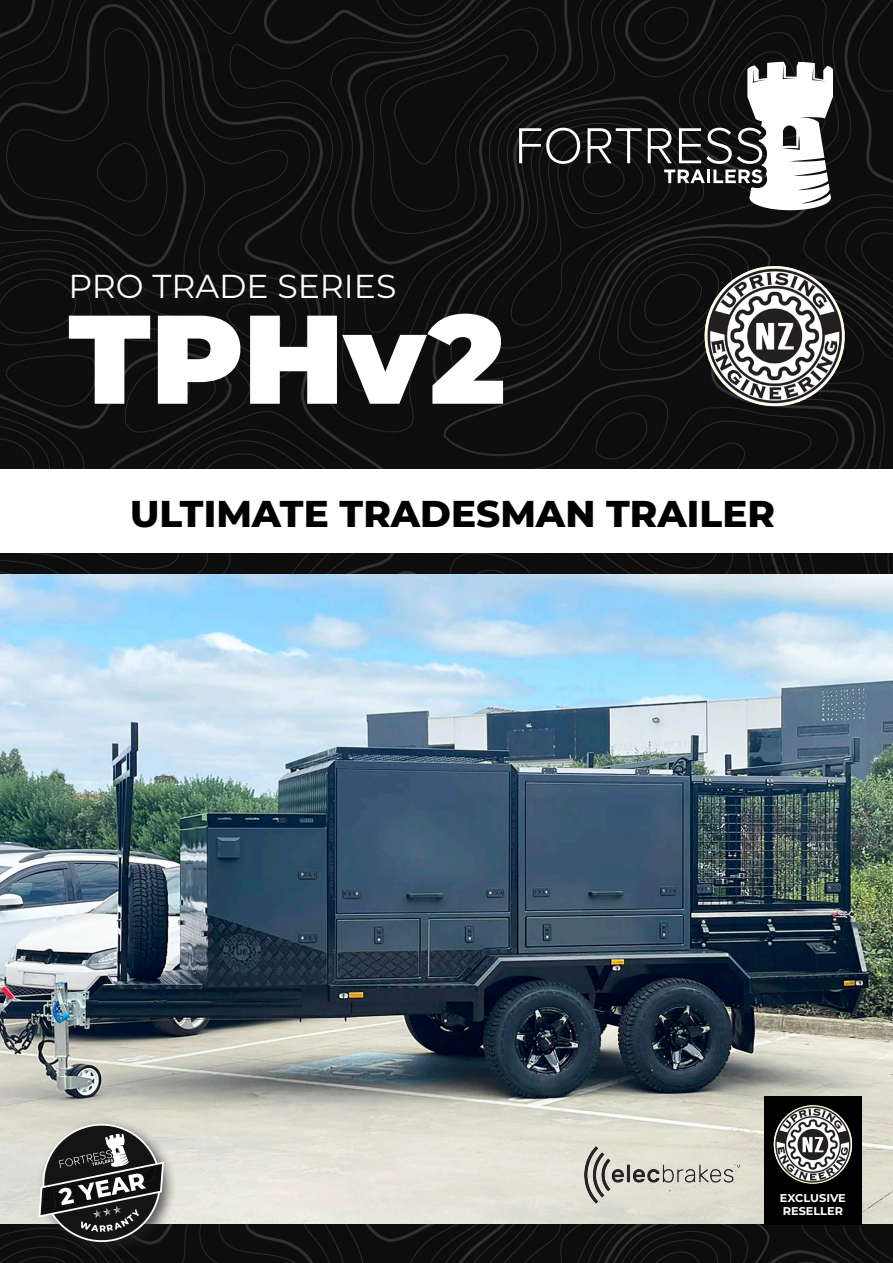
<style>
.page{position:relative;width:893px;height:1263px;background:#fff}
.page>*{position:absolute;margin:0;border:0;box-sizing:border-box;transform-origin:0 0}
.t1{font:900 125.85px "Montserrat";color:#fff}
.t2{font:800 37.35px "Montserrat";color:#000}
.t3{font:33.15px "Montserrat";color:#fff}
.t4{font:700 11.25px/12.9px "Montserrat";color:#fff}
</style>
<div class="page">
<img style="left:0;top:573px;width:893px;height:652px">
<img style="left:0;top:0;width:893px;height:573px">
<div style="left:0;top:469px;width:893px;height:84px;background:#fff"></div>
<div style="left:72px;top:275px;width:331px;height:31px;background:#231f20;opacity:.5"></div>
<img style="left:0;top:1225px;width:893px;height:38px">
<svg style="left:519px;top:128px;width:61px;height:36px"></svg>
<svg style="left:588px;top:128px;width:54px;height:35px"></svg>
<svg style="left:648px;top:62px;width:185px;height:148px"></svg>
<img style="left:584px;top:1147px;width:155px;height:57px">
<div style="left:764px;top:1096px;width:98px;height:129px;background:#000"></div>
<img style="left:774px;top:1105px;width:78px;height:78px;border-radius:39px">
<img style="left:705px;top:266px;width:140px;height:140px;border-radius:70px">
<div style="left:37px;top:1118px;width:140px;height:140px;background:#231f20;opacity:.7"></div>
<svg style="left:38px;top:1119px;width:127px;height:127px;background:#5c5c5a"></svg>
<p class="t3" style="left:68px;top:264px;width:330px">PRO TRADE SERIES</p>
<p class="t1" style="left:68px;top:265px;width:438px">TPHv2</p>
<p class="t2" style="left:130px;top:486px;width:646px">ULTIMATE TRADESMAN TRAILER</p>
<p class="t4" style="left:780px;top:1191px;width:67px">EXCLUSIVE<br>RESELLER</p>
</div>
